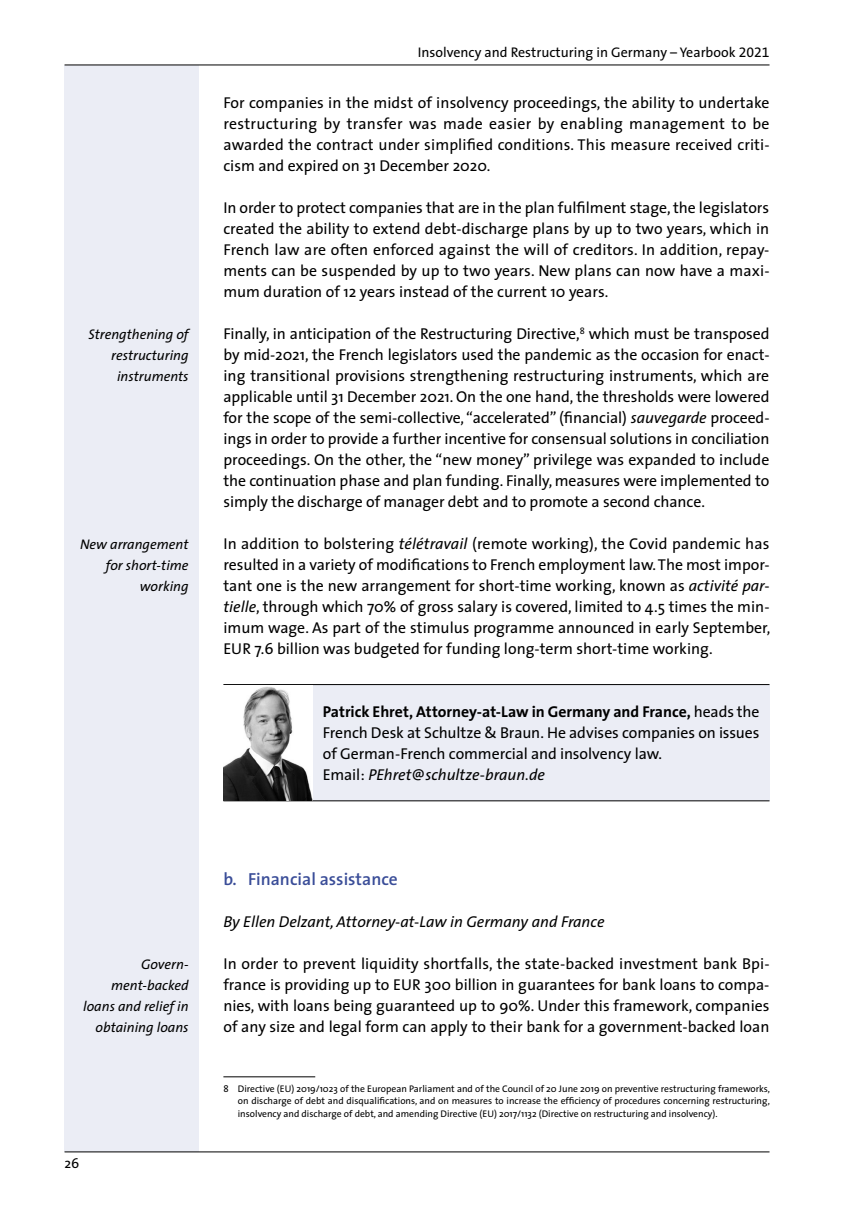
<style>
.page{position:relative;width:844px;height:1216px;background:#fff}
.page>*{position:absolute;margin:0;border:0;box-sizing:border-box;transform-origin:0 0}
.t1{font:600 17.5px "The Sans";color:#3a4d98}
.t2{font:15.75px/21px "The Sans";color:#000;text-align:justify}
.t3{font:italic 15.75px "The Sans";color:#000}
.t4{font:italic 14px/21px "The Sans";color:#000;text-align:right}
.t5{font:14px "The Sans";color:#000}
.t6{font:9.62px/12.2px "The Sans";color:#000;text-align:justify}
.s1{font-family:"The Sans Expert"}
.s2{font-style:italic}
.s3{font-weight:700}
</style>
<div class="page">
<div style="left:64px;top:65px;width:134px;height:1086px;background:#ebedf5"></div>
<hr style="left:64px;top:64px;width:705px;height:1px;background:#000">
<hr style="left:64px;top:1151px;width:705px;height:1px;background:#000">
<hr style="left:223px;top:1076px;width:92px;height:1px;background:#000">
<div style="left:223px;top:685px;width:546px;height:116px;background:#ebedf5"></div>
<hr style="left:223px;top:684px;width:546px;height:1px;background:#000">
<hr style="left:223px;top:800px;width:546px;height:1px;background:#000">
<img style="left:223px;top:685px;width:90px;height:115px">
<p class="t4" style="left:88px;top:323px;width:102px">Strengthening of restructuring instruments</p>
<p class="t4" style="left:80px;top:533px;width:110px">New arrangement for short-time working</p>
<p class="t5" style="left:418px;top:41px;width:353px">Insolvency and Restructuring in Germany – Yearbook <span class="s1">2021</span></p>
<p class="t2" style="left:223px;top:91px;width:547px">For companies in the midst of insolvency proceedings, the ability to undertake restructuring by transfer was made easier by enabling management to be awarded the contract under simplified conditions. This measure received criti&shy;cism and expired on 31 December 2020.</p>
<p class="t2" style="left:223px;top:196px;width:547px">In order to protect companies that are in the plan fulfilment stage, the legislators created the ability to extend debt-discharge plans by up to two years, which in French law are often enforced against the will of creditors. In addition, repay&shy;ments can be suspended by up to two years. New plans can now have a maxi&shy;mum duration of 12 years instead of the current 10 years.</p>
<p class="t2" style="left:223px;top:322px;width:547px">Finally, in anticipation of the Restructuring Directive,<sup>8</sup> which must be transposed by mid-2021, the French legislators used the pandemic as the occasion for enact&shy;ing transitional provisions strengthening restructuring instruments, which are applicable until 31 December 2021. On the one hand, the thresholds were lowered for the scope of the semi-collective, “accelerated” (financial) <span class="s2">sauvegarde</span> proceed&shy;ings in order to provide a further incentive for consensual solutions in conciliation proceedings. On the other, the “new money” privilege was expanded to include the continuation phase and plan funding. Finally, measures were implemented to simply the discharge of manager debt and to promote a second chance.</p>
<p class="t2" style="left:223px;top:532px;width:548px">In addition to bolstering <span class="s2">télétravail</span> (remote working), the Covid pandemic has resulted in a variety of modifications to French employment law. The most impor&shy;tant one is the new arrangement for short-time working, known as <span class="s2">activité par&shy;tielle</span>, through which 70% of gross salary is covered, limited to 4.5 times the min&shy;imum wage. As part of the stimulus programme announced in early September, EUR 7.6 billion was budgeted for funding long-term short-time working.</p>
<p class="t2" style="left:322px;top:700px;width:438px;text-align:left"><span class="s3">Patrick Ehret, Attorney-at-Law in Germany and France,</span> heads the French Desk at Schultze &amp; Braun. He advises companies on issues of German-French commercial and insolvency law.<br>Email: <span class="s2">PEhret@schultze-braun.de</span></p>
<p class="t4" style="left:83px;top:953px;width:107px">Govern&shy;ment-backed loans and relief in obtaining loans</p>
<p class="t5" style="left:64px;top:1151px;width:16px">26</p>
<p class="t1" style="left:223px;top:864px;width:176px">b. Financial assistance</p>
<p class="t3" style="left:223px;top:908px;width:382px">By Ellen Delzant, Attorney-at-Law in Germany and France</p>
<p class="t2" style="left:223px;top:952px;width:547px">In order to prevent liquidity shortfalls, the state-backed investment bank Bpi&shy;france is providing up to EUR 300 billion in guarantees for bank loans to compa&shy;nies, with loans being guaranteed up to 90%. Under this framework, companies of any size and legal form can apply to their bank for a government-backed loan</p>
<p class="t6" style="left:238px;top:1082px;width:533px;text-indent:-14px">8 Directive (EU) 2019/1023 of the European Parliament and of the Council of 20 June 2019 on preventive restructuring frameworks, on discharge of debt and disqualifications, and on measures to increase the efficiency of procedures concerning restructuring, insolvency and discharge of debt, and amending Directive (EU) 2017/1132 (Directive on restructuring and insolvency).</p>
</div>
